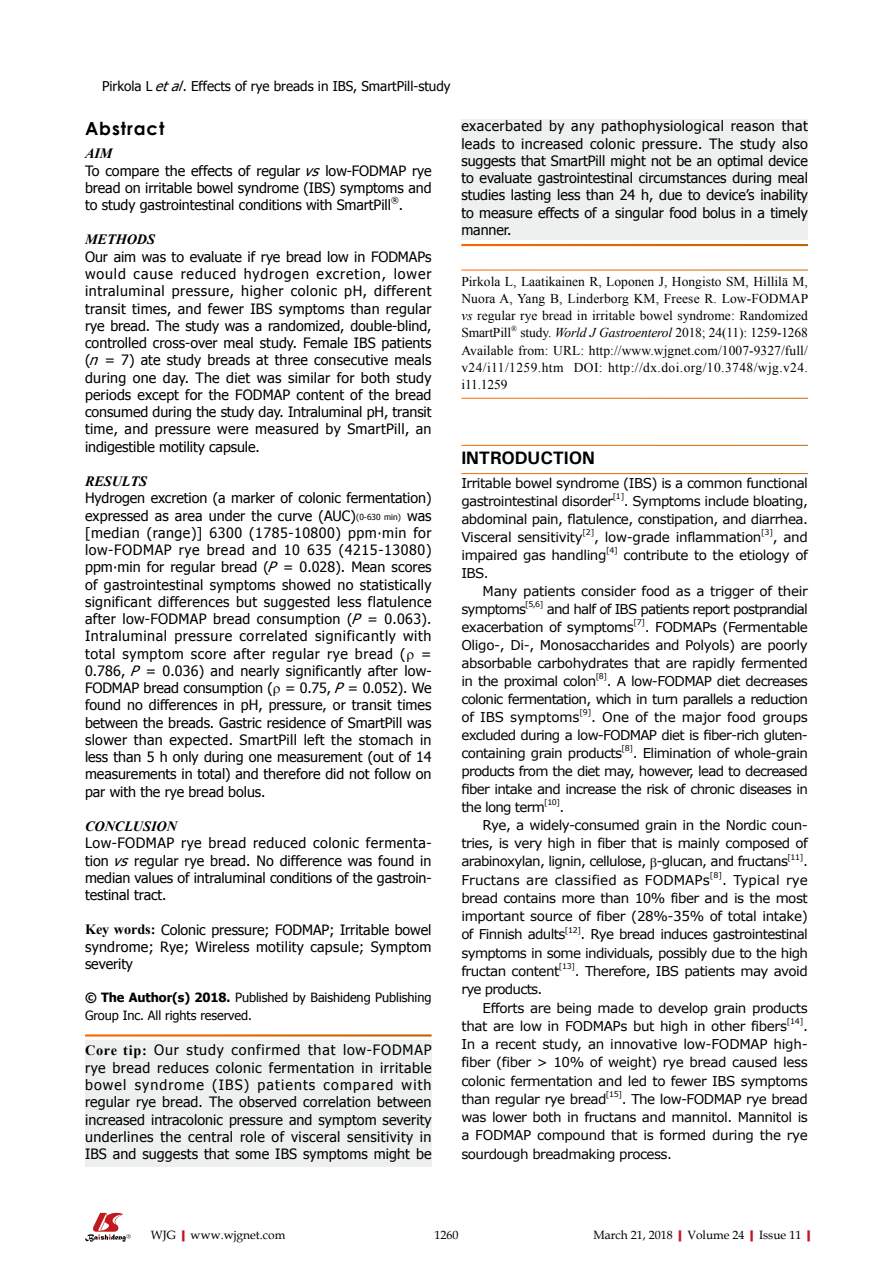
<style>
.page{position:relative;width:893px;height:1263px;background:#fff}
.page>*{position:absolute;margin:0;border:0;box-sizing:border-box;transform-origin:0 0}
.t1{font:700 18px "Univers";letter-spacing:-.01em;color:#000}
.t2{font:700 18px "Century Gothic";letter-spacing:.05em;color:#000}
.t3{font:14.25px/17.2px "Tahoma";letter-spacing:.005em;color:#000}
.t4{font:13.5px/18px "Verdana";letter-spacing:-.04em;color:#000;text-align:justify}
.t5{font:13.5px/17.2px "Times New Roman";letter-spacing:.005em;color:#000;text-align:justify}
.t6{font:13.5px/18px "Verdana";letter-spacing:-.06em;color:#000}
.t7{font:13.5px "Tahoma";color:#000}
.t8{font:13.5px "Verdana";letter-spacing:.005em;color:#000}
.t9{font:13.5px "Verdana";letter-spacing:-.02em;color:#000}
.t10{font:12.75px/17.2px "Tahoma";letter-spacing:-.005em;color:#000}
.t11{font:12px "Book Antiqua";color:#000}
.t12{font:8.25px "Tahoma";color:#000}
.t13{font:7.8px "Verdana";letter-spacing:-.045em;color:#000}
.t14{font:7.8px "Times New Roman";color:#000}
.s1{font-style:italic}
.s2{font-family:"Times New Roman";font-weight:700;font-style:italic}
.s3{font-size:8.25px}
.s4{font-family:"Times New Roman";font-weight:700}
.s5{font-weight:700}
.s6{font-weight:700;color:#c01920}
</style>
<div class="page">
<div style="left:461px;top:119px;width:347px;height:121px;background:#eeefef"></div>
<div style="left:85px;top:1040px;width:347px;height:127px;background:#eeefef"></div>
<svg style="left:85px;top:1213px;width:46px;height:29px"></svg>
<p class="t7" style="left:102px;top:77px;width:350px">Pirkola L <span class="s1">etal</span>. Effects of rye breads in IBS, SmartPill-study</p>
<p class="t2" style="left:85px;top:114px;width:81px">Abstract</p>
<p class="t3" style="left:85px;top:143px;width:348px"><span class="s2">AIM<br></span>To compare the effects of regular <span class="s1">vs</span> low-FODMAP rye bread on irritable bowel syndrome (IBS) symptoms and to study gastrointestinal conditions with SmartPill</p>
<p class="t12" style="left:391px;top:194px;width:9px">®</p>
<p class="t3" style="left:399px;top:196px;width:6px">.</p>
<p class="t3" style="left:85px;top:230px;width:348px"><span class="s2">METHODS<br></span>Our aim was to evaluate if rye bread low in FODMAPs would cause reduced hydrogen excretion, lower intraluminal pressure, higher colonic pH, different transit times, and fewer IBS symptoms than regular rye bread. The study was a randomized, double-blind, controlled cross-over meal study. Female IBS patients (<span class="s1">n</span> = 7) ate study breads at three consecutive meals during one day. The diet was similar for both study periods except for the FODMAP content of the bread consumed during the study day. Intraluminal pH, transit time, and pressure were measured by SmartPill, an indigestible motility capsule.</p>
<p class="t3" style="left:85px;top:471px;width:348px"><span class="s2">RESULTS<br></span>Hydrogen excretion (a marker of colonic fermentation) expressed as area under the curve (AUC)<span class="s3">(0-630 min)</span> was [median (range)] 6300 (1785-10800) ppm∙min for low-FODMAP rye bread and 10 635 (4215-13080) ppm∙min for regular bread (<span class="s1">P</span> = 0.028). Mean scores of gastrointestinal symptoms showed no statistically significant differences but suggested less flatulence after low-FODMAP bread consumption (<span class="s1">P</span> = 0.063).<br>Intraluminal pressure correlated significantly with total symptom score after regular rye bread ( = 0.786, <span class="s1">P</span> = 0.036) and nearly significantly after low-FODMAP bread consumption ( = 0.75, <span class="s1">P</span> = 0.052). We found no differences in pH, pressure, or transit times between the breads. Gastric residence of SmartPill was slower than expected. SmartPill left the stomach in less than 5 h only during one measurement (out of 14 measurements in total) and therefore did not follow on par with the rye bread bolus.</p>
<p class="t3" style="left:85px;top:816px;width:348px"><span class="s2">CONCLUSION<br></span>Low-FODMAP rye bread reduced colonic fermenta&shy;tion <span class="s1">vs</span> regular rye bread. No difference was found in median values of intraluminal conditions of the gastroin&shy;testinal tract.</p>
<p class="t3" style="left:85px;top:920px;width:348px;text-align:justify"><span class="s4">Key words:</span> Colonic pressure; FODMAP; Irritable bowel syndrome; Rye; Wireless motility capsule; Symptom severity</p>
<p class="t10" style="left:85px;top:988px;width:348px"><span class="s5">© The Author(s) 2018.</span> Published by Baishideng Publishing<br>Group Inc. All rights reserved.</p>
<p class="t3" style="left:85px;top:1041px;width:348px;text-align:justify"><span class="s4">Core tip:</span> Our study confirmed that low-FODMAP rye bread reduces colonic fermentation in irritable bowel syndrome (IBS) patients compared with regular rye bread. The observed correlation between increased intracolonic pressure and symptom severity underlines the central role of visceral sensitivity in IBS and suggests that some IBS symptoms might be</p>
<p class="t3" style="left:461px;top:117px;width:348px;text-align:justify">exacerbated by any pathophysiological reason that leads to increased colonic pressure. The study also suggests that SmartPill might not be an optimal device to evaluate gastrointestinal circumstances during meal studies lasting less than 24 h, due to device’s inability to measure effects of a singular food bolus in a timely manner.</p>
<p class="t5" style="left:461px;top:272px;width:348px">Pirkola L, Laatikainen R, Loponen J, Hongisto SM, Hillilä M, Nuora A, Yang B, Linderborg KM, Freese R. Low-FODMAP <span class="s1">vs</span> regular rye bread in irritable bowel syndrome: Randomized SmartPill</p>
<p class="t14" style="left:511px;top:323px;width:7px">®</p>
<p class="t5" style="left:461px;top:324px;width:348px;text-indent:59px">study. <span class="s1">World J Gastroenterol</span> 2018; 24(11): 1259-1268<br>Available from: URL: http://www.wjgnet.com/1007-9327/full/ v24/i11/1259.htm DOI: http://dx.doi.org/10.3748/wjg.v24. i11.1259</p>
<p class="t1" style="left:461px;top:447px;width:135px">INTRODUCTION</p>
<p class="t4" style="left:461px;top:473px;width:348px">Irritable bowel syndrome (IBS) is a common functional gastrointestinal disorder</p>
<p class="t13" style="left:613px;top:491px;width:13px">[1]</p>
<p class="t4" style="left:461px;top:491px;width:348px;text-indent:163px">. Symptoms include bloating, abdominal pain, flatulence, constipation, and diarrhea.<br>Visceral sensitivity</p>
<p class="t13" style="left:583px;top:527px;width:13px">[2]</p>
<p class="t9" style="left:594px;top:528px;width:169px">, low-grade inflammation</p>
<p class="t13" style="left:761px;top:527px;width:13px">[3]</p>
<p class="t4" style="left:773px;top:527px;width:37px">, and</p>
<p class="t4" style="left:461px;top:545px;width:147px">impaired gas handling</p>
<p class="t13" style="left:606px;top:545px;width:13px">[4]</p>
<p class="t4" style="left:623px;top:545px;width:186px">contribute to the etiology of</p>
<p class="t4" style="left:461px;top:563px;width:29px">IBS.</p>
<p class="t4" style="left:483px;top:581px;width:327px">Many patients consider food as a trigger of their</p>
<p class="t6" style="left:461px;top:599px;width:66px">symptoms</p>
<p class="t13" style="left:525px;top:599px;width:20px">[5,6]</p>
<p class="t6" style="left:461px;top:599px;width:348px;text-indent:86px">and half of IBS patients report postprandial exacerbation of symptoms</p>
<p class="t13" style="left:633px;top:617px;width:13px">[7]</p>
<p class="t4" style="left:461px;top:617px;width:348px;text-indent:183px">. FODMAPs (Fermentable Oligo-, Di-, Monosaccharides and Polyols) are poorly absorbable carbohydrates that are rapidly fermented in the proximal colon</p>
<p class="t13" style="left:596px;top:671px;width:13px">[8]</p>
<p class="t4" style="left:461px;top:671px;width:348px;text-indent:145px">. A low-FODMAP diet decreases colonic fermentation, which in turn parallels a reduction of IBS symptoms</p>
<p class="t13" style="left:579px;top:707px;width:13px">[9]</p>
<p class="t4" style="left:461px;top:707px;width:348px;text-indent:130px">. One of the major food groups excluded during a low-FODMAP diet is fiber-rich gluten&shy;containing grain products</p>
<p class="t13" style="left:622px;top:743px;width:13px">[8]</p>
<p class="t4" style="left:461px;top:743px;width:348px;text-indent:171px">. Elimination of whole-grain products from the diet may, however, lead to decreased fiber intake and increase the risk of chronic diseases in the long term</p>
<p class="t13" style="left:544px;top:797px;width:17px">[10]</p>
<p class="t4" style="left:560px;top:797px;width:6px">.</p>
<p class="t4" style="left:483px;top:815px;width:325px">Rye, a widely-consumed grain in the Nordic coun-</p>
<p class="t4" style="left:461px;top:834px;width:348px">tries, is very high in fiber that is mainly composed of</p>
<p class="t4" style="left:461px;top:852px;width:328px">arabinoxylan, lignin, cellulose, -glucan, and fructans</p>
<p class="t13" style="left:787px;top:852px;width:17px">[11]</p>
<p class="t4" style="left:803px;top:852px;width:6px">.</p>
<p class="t8" style="left:461px;top:871px;width:250px">Fructans are classified as FODMAPs</p>
<p class="t13" style="left:710px;top:870px;width:14px">[8]</p>
<p class="t4" style="left:461px;top:870px;width:348px;text-indent:261px">. Typical rye bread contains more than 10% fiber and is the most important source of fiber (28%-35% of total intake) of Finnish adults</p>
<p class="t13" style="left:565px;top:925px;width:18px">[12]</p>
<p class="t4" style="left:461px;top:925px;width:348px;text-indent:119px">. Rye bread induces gastrointestinal symptoms in some individuals, possibly due to the high fructan content</p>
<p class="t13" style="left:559px;top:961px;width:18px">[13]</p>
<p class="t4" style="left:575px;top:962px;width:235px">. Therefore, IBS patients may avoid</p>
<p class="t4" style="left:461px;top:980px;width:83px">rye products.</p>
<p class="t4" style="left:483px;top:998px;width:327px">Efforts are being made to develop grain products</p>
<p class="t4" style="left:461px;top:1016px;width:327px">that are low in FODMAPs but high in other fibers</p>
<p class="t13" style="left:787px;top:1016px;width:18px">[14]</p>
<p class="t4" style="left:461px;top:1016px;width:348px;text-indent:342px">.<br>In a recent study, an innovative low-FODMAP high&shy;fiber (fiber &gt; 10% of weight) rye bread caused less colonic fermentation and led to fewer IBS symptoms than regular rye bread</p>
<p class="t13" style="left:606px;top:1089px;width:18px">[15]</p>
<p class="t4" style="left:461px;top:1089px;width:348px;text-indent:160px">. The low-FODMAP rye bread was lower both in fructans and mannitol. Mannitol is a FODMAP compound that is formed during the rye sourdough breadmaking process.</p>
<p class="t11" style="left:151px;top:1226px;width:136px">WJG<span class="s6">|</span>www.wjgnet.com</p>
<p class="t11" style="left:434px;top:1226px;width:25px">1260</p>
<p class="t11" style="left:593px;top:1226px;width:224px">March 21, 2018<span class="s6">|</span>Volume 24<span class="s6">|</span>Issue 11<span class="s6">|</span></p>
</div>
